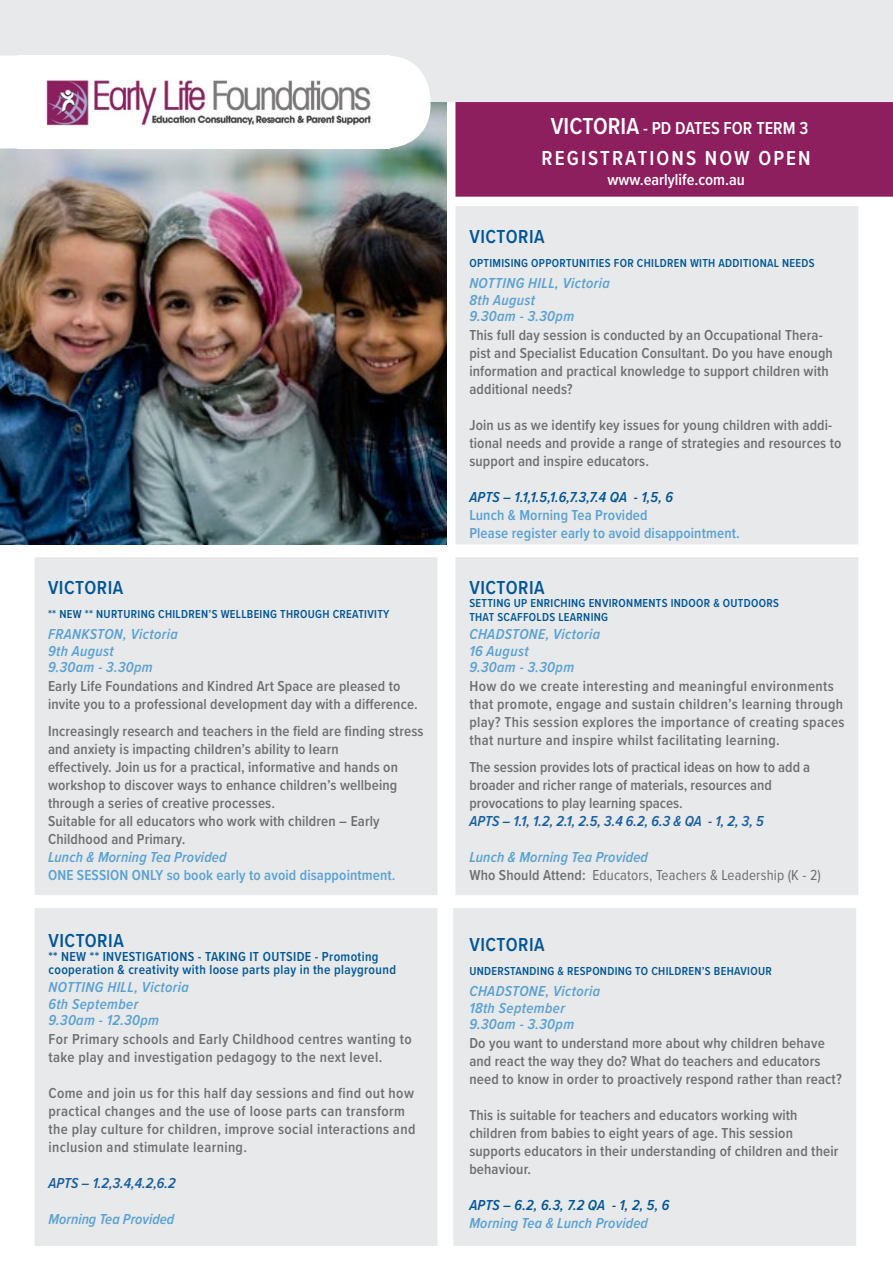
<style>
.page{position:relative;width:893px;height:1263px;background:#fff}
.page>*{position:absolute;margin:0;border:0;box-sizing:border-box;transform-origin:0 0}
.t1{font:600 21px "Proxima Nova Cond";letter-spacing:.1em;color:#fff}
.t2{font:600 19.5px "Proxima Nova Cond";letter-spacing:.025em;color:#005695}
.t3{font:600 18px "Proxima Nova Cond";color:#fff}
.t4{font:600 16.5px "Proxima Nova Cond";color:#fff}
.t5{font:600 15px/18px "Proxima Nova Cond";letter-spacing:.01em;color:#6e6f71}
.t6{font:italic 600 15px/16.5px "Proxima Nova Cond";letter-spacing:.025em;color:#59a1d2}
.t7{font:600 15px/18px "Proxima Nova Cond";letter-spacing:.01em;color:#59a1d2}
.t8{font:15px/18px "Proxima Nova Cond";letter-spacing:.01em;color:#6e6f71}
.t9{font:italic 600 15px "Proxima Nova Cond";color:#185e9f}
.t10{font:italic 600 15px "Proxima Nova Cond";letter-spacing:.01em;color:#005695}
.t11{font:italic 600 15px "Proxima Nova Cond";color:#59a1d2}
.t12{font:600 13.5px/13.5px "Proxima Nova Cond";letter-spacing:.025em;color:#005695}
.t13{font:600 12px/13.5px "Proxima Nova Cond";letter-spacing:.025em;color:#005695}
.s1{font-size:24px}
.s2{font-weight:600;font-style:italic;color:#59a1d2}
.s3{font-weight:600}
</style>
<div class="page">
<img style="left:0;top:102px;width:446px;height:442px">
<div style="left:455px;top:102px;width:438px;height:95px;background:#8d1f5f"></div>
<div style="left:35px;top:557px;width:402px;height:338px;background:#e7e9ea"></div>
<div style="left:455px;top:557px;width:403px;height:338px;background:#e7e9ea"></div>
<div style="left:35px;top:908px;width:402px;height:338px;background:#e7e9ea"></div>
<div style="left:453px;top:908px;width:403px;height:338px;background:#e7e9ea"></div>
<div style="left:0;top:0;width:893px;height:102px;background:#e7e9ea"></div>
<svg style="left:0;top:56px;width:431px;height:92px"></svg>
<img style="left:17px;top:56px;width:372px;height:92px">
<div style="left:455px;top:206px;width:403px;height:338px;background:#e7e9ea"></div>
<h2 class="t2" style="left:48px;top:573px;width:77px">VICTORIA</h2>
<p class="t13" style="left:48px;top:607px;width:343px">** NEW ** NURTURING CHILDREN’S WELLBEING THROUGH CREATIVITY</p>
<p class="t6" style="left:48px;top:625px;width:131px">FRANKSTON, Victoria<br>9th August<br>9.30am - 3.30pm</p>
<p class="t5" style="left:48px;top:676px;width:371px">Early Life Foundations and Kindred Art Space are pleased to invite you to a professional development day with a difference.</p>
<p class="t5" style="left:48px;top:721px;width:377px">Increasingly research and teachers in the field are finding stress and anxiety is impacting children’s ability to learn<br>effectively. Join us for a practical, informative and hands on workshop to discover ways to enhance children’s wellbeing through a series of creative processes.<br>Suitable for all educators who work with children – Early Childhood and Primary.</p>
<p class="t6" style="left:48px;top:848px;width:180px">Lunch &amp; Morning Tea Provided</p>
<p class="t7" style="left:48px;top:865px;width:349px">ONE SESSION ONLY so book early to avoid disappointment.</p>
<h2 class="t2" style="left:48px;top:926px;width:77px">VICTORIA</h2>
<p class="t12" style="left:48px;top:949px;width:349px">** NEW ** INVESTIGATIONS - TAKING IT OUTSIDE - Promoting cooperation &amp; creativity with loose parts play in the playground</p>
<p class="t6" style="left:48px;top:979px;width:142px">NOTTING HILL, Victoria<br>6th September<br>9.30am - 12.30pm</p>
<p class="t5" style="left:48px;top:1030px;width:365px">For Primary schools and Early Childhood centres wanting to take play and investigation pedagogy to the next level.</p>
<p class="t5" style="left:48px;top:1084px;width:368px">Come and join us for this half day sessions and find out how practical changes and the use of loose parts can transform the play culture for children, improve social interactions and inclusion and stimulate learning.</p>
<p class="t9" style="left:48px;top:1172px;width:129px">APTS – 1.2,3.4,4.2,6.2</p>
<p class="t11" style="left:48px;top:1208px;width:127px">Morning Tea Provided</p>
<p class="t3" style="left:551px;top:115px;width:259px"><span class="s1">VICTORIA</span> - PD DATES FOR TERM 3</p>
<h1 class="t1" style="left:541px;top:143px;width:271px">REGISTRATIONS NOW OPEN</h1>
<p class="t4" style="left:607px;top:167px;width:139px">www.earlylife.com.au</p>
<h2 class="t2" style="left:469px;top:222px;width:77px">VICTORIA</h2>
<p class="t13" style="left:469px;top:256px;width:347px">OPTIMISING OPPORTUNITIES FOR CHILDREN WITH ADDITIONAL NEEDS</p>
<p class="t6" style="left:469px;top:275px;width:142px">NOTTING HILL, Victoria<br>8th August<br>9.30am - 3.30pm</p>
<p class="t5" style="left:469px;top:326px;width:365px">This full day session is conducted by an Occupational Thera&shy;pist and Specialist Education Consultant. Do you have enough information and practical knowledge to support children with additional needs?</p>
<p class="t5" style="left:469px;top:416px;width:374px">Join us as we identify key issues for young children with addi&shy;tional needs and provide a range of strategies and resources to support and inspire educators.</p>
<p class="t10" style="left:469px;top:486px;width:205px">APTS – 1.1,1.5,1.6,7.3,7.4 QA - 1,5, 6</p>
<p class="t7" style="left:469px;top:506px;width:272px">Lunch &amp; Morning Tea Provided<br>Please register early to avoid disappointment.</p>
<h2 class="t2" style="left:469px;top:573px;width:77px">VICTORIA</h2>
<p class="t13" style="left:469px;top:596px;width:311px">SETTING UP ENRICHING ENVIRONMENTS INDOOR &amp; OUTDOORS<br>THAT SCAFFOLDS LEARNING</p>
<p class="t6" style="left:469px;top:625px;width:132px">CHADSTONE, Victoria<br>16 August<br>9.30am - 3.30pm</p>
<p class="t5" style="left:469px;top:676px;width:377px">How do we create interesting and meaningful environments that promote, engage and sustain children’s learning through play? This session explores the importance of creating spaces that nurture and inspire whilst facilitating learning.</p>
<p class="t5" style="left:469px;top:757px;width:342px">The session provides lots of practical ideas on how to add a broader and richer range of materials, resources and provocations to play learning spaces.</p>
<p class="t9" style="left:469px;top:810px;width:296px">APTS – 1.1, 1.2, 2.1, 2.5, 3.4 6.2, 6.3 &amp; QA - 1, 2, 3, 5</p>
<p class="t8" style="left:469px;top:847px;width:353px"><span class="s2">Lunch &amp; Morning Tea Provided<br></span><span class="s3">Who Should Attend:</span> Educators, Teachers &amp; Leadership (K - 2)</p>
<h2 class="t2" style="left:469px;top:930px;width:77px">VICTORIA</h2>
<p class="t13" style="left:469px;top:964px;width:304px">UNDERSTANDING &amp; RESPONDING TO CHILDREN’S BEHAVIOUR</p>
<p class="t6" style="left:469px;top:983px;width:132px">CHADSTONE, Victoria<br>18th September<br>9.30am - 3.30pm</p>
<p class="t5" style="left:469px;top:1034px;width:374px">Do you want to understand more about why children behave and react the way they do? What do teachers and educators need to know in order to proactively respond rather than react?</p>
<p class="t5" style="left:469px;top:1106px;width:370px">This is suitable for teachers and educators working with children from babies to eight years of age. This session supports educators in their understanding of children and their behaviour.</p>
<p class="t10" style="left:469px;top:1194px;width:202px">APTS – 6.2, 6.3, 7.2 QA - 1, 2, 5, 6</p>
<p class="t6" style="left:469px;top:1214px;width:180px">Morning Tea &amp; Lunch Provided</p>
</div>
